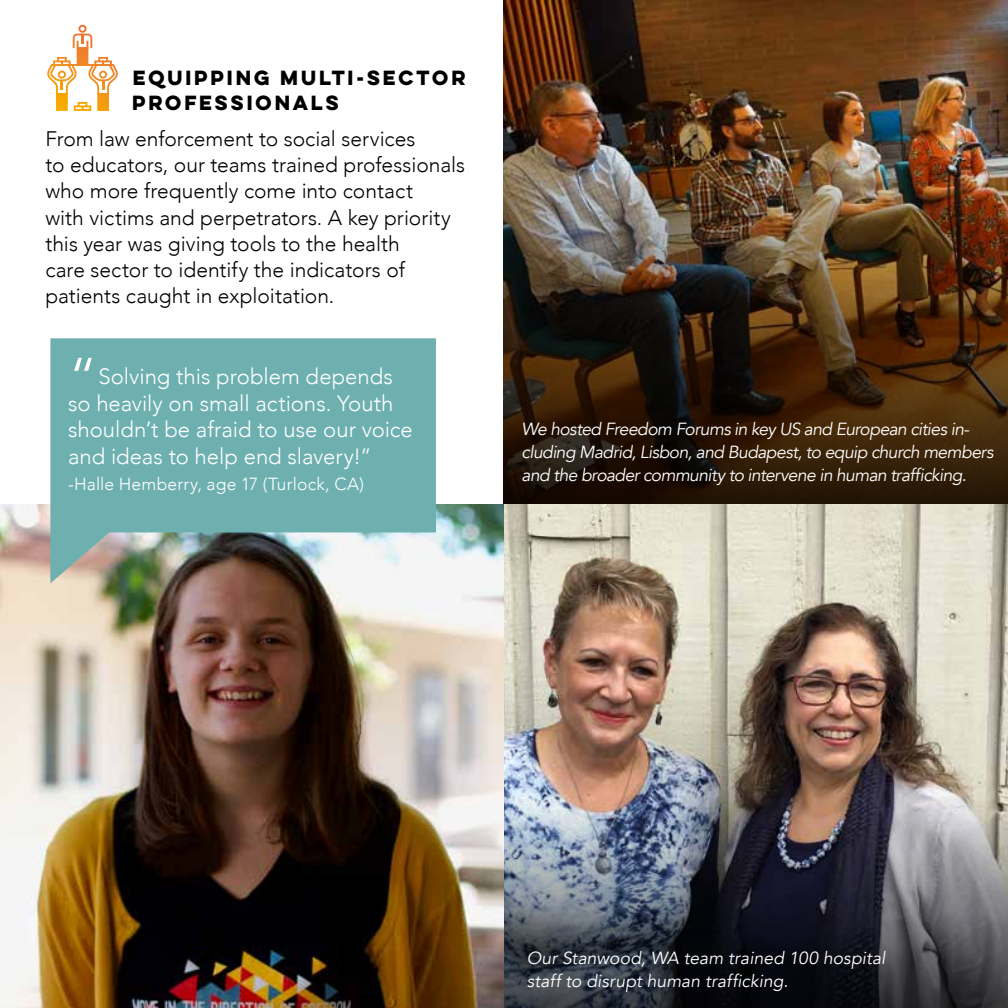
<style>
.page{position:relative;width:1008px;height:1008px;background:#fff}
.page>*{position:absolute;margin:0;border:0;box-sizing:border-box;transform-origin:0 0}
.t1{font:300 57.05px "Avenir";color:#fff}
.t2{font:300 22.05px/26.6px "Avenir";color:#fff}
.t3{font:300 21px/26.2px "Avenir";color:#000}
.t4{font:700 18.38px/24.5px "Lulo Clean One";letter-spacing:-.07em;color:#000}
.t5{font:italic 17.5px/22.8px "Avenir";letter-spacing:-.03em;color:#fff}
.t6{font:italic 17.5px/22.8px "Avenir";letter-spacing:.01em;color:#fff}
.t7{font:300 17.5px "Avenir";letter-spacing:.01em;color:#fff}
</style>
<div class="page">
<img style="left:503px;top:0;width:505px;height:783px">
<img style="left:503px;top:112px;width:505px;height:393px">
<img style="left:503px;top:783px;width:505px;height:225px">
<img style="left:0;top:504px;width:503px;height:504px">
<hr style="left:0;top:575px;width:1px;height:433px;background:#000">
<svg style="left:50px;top:338px;width:386px;height:245px;background:#78adab"></svg>
<svg style="left:47px;top:25px;width:71px;height:86px"></svg>
<p class="t4" style="left:132px;top:65px;width:339px">EQUIPPING MULTI-SECTOR<br>PROFESSIONALS</p>
<p class="t3" style="left:45px;top:125px;width:421px">From law enforcement to social services<br>to educators, our teams trained professionals who more frequently come into contact<br>with victims and perpetrators. A key priority this year was giving tools to the health<br>care sector to identify the indicators of patients caught in exploitation.</p>
<h1 class="t1" style="left:68px;top:345px;width:31px">“</h1>
<p class="t2" style="left:68px;top:363px;width:346px;text-indent:31px">Solving this problem depends so heavily on small actions. Youth shouldn’t be afraid to use our voice and ideas to help end slavery!”</p>
<p class="t7" style="left:68px;top:474px;width:297px">-Halle Hemberry, age 17 (Turlock, CA)</p>
<p class="t5" style="left:522px;top:418px;width:473px">We hosted Freedom Forums in key US and European cities in&shy;cluding Madrid, Lisbon, and Budapest, to equip church members and the broader community to intervene in human trafficking.</p>
<p class="t6" style="left:527px;top:947px;width:360px">Our Stanwood, WA team trained 100 hospital staff to disrupt human trafficking.</p>
</div>
